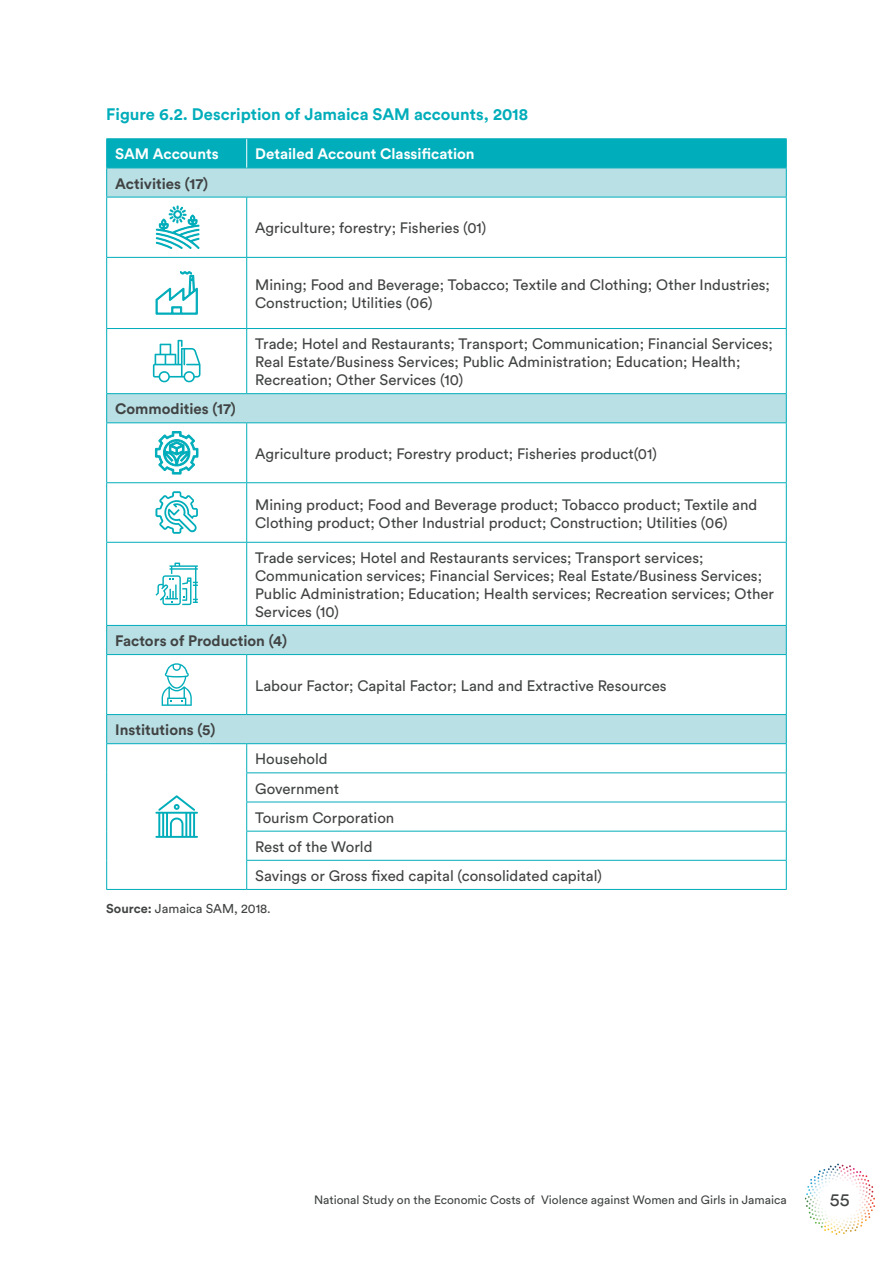
<style>
.page{position:relative;width:893px;height:1263px;background:#fff}
.page>*{position:absolute;margin:0;border:0;box-sizing:border-box;transform-origin:0 0}
.t1{font:18px "Circular Std";color:#414343}
.t2{font:700 16.5px "Circular Std";color:#00adba}
.t3{font:15px/18px "Circular Std";color:#414343}
.t4{font:700 15px "Circular Std";color:#414343}
.t5{font:700 15px "Circular Std";color:#fff}
.t6{font:12.75px "Circular Std";color:#414343}
.t7{font:12px "Circular Std";color:#414343}
.s1{font-weight:700}
</style>
<div class="page">
<svg style="left:805px;top:1163px;width:69px;height:72px"></svg>
<svg style="left:107px;top:198px;width:679px;height:545px"></svg>
<hr style="left:106px;top:138px;width:141px;height:1px;background:#00adba">
<hr style="left:247px;top:138px;width:540px;height:1px;background:#00adba">
<hr style="left:106px;top:197px;width:141px;height:1px;background:#00adba">
<hr style="left:106px;top:197px;width:1px;height:60px;background:#00adba">
<hr style="left:247px;top:197px;width:540px;height:1px;background:#00adba">
<hr style="left:246px;top:197px;width:1px;height:60px;background:#00adba">
<hr style="left:786px;top:197px;width:1px;height:60px;background:#00adba">
<hr style="left:106px;top:257px;width:141px;height:1px;background:#00adba">
<hr style="left:106px;top:258px;width:1px;height:70px;background:#00adba">
<hr style="left:247px;top:257px;width:540px;height:1px;background:#00adba">
<hr style="left:246px;top:258px;width:1px;height:70px;background:#00adba">
<hr style="left:786px;top:258px;width:1px;height:70px;background:#00adba">
<hr style="left:106px;top:328px;width:141px;height:1px;background:#00adba">
<hr style="left:106px;top:329px;width:1px;height:64px;background:#00adba">
<hr style="left:247px;top:328px;width:540px;height:1px;background:#00adba">
<hr style="left:246px;top:329px;width:1px;height:64px;background:#00adba">
<hr style="left:786px;top:329px;width:1px;height:64px;background:#00adba">
<hr style="left:106px;top:393px;width:141px;height:1px;background:#00adba">
<svg style="left:106px;top:394px;width:1px;height:28px"></svg>
<hr style="left:247px;top:393px;width:540px;height:1px;background:#00adba">
<svg style="left:786px;top:394px;width:1px;height:28px"></svg>
<hr style="left:106px;top:422px;width:141px;height:1px;background:#00adba">
<hr style="left:106px;top:423px;width:1px;height:59px;background:#00adba">
<hr style="left:247px;top:422px;width:540px;height:1px;background:#00adba">
<hr style="left:246px;top:423px;width:1px;height:59px;background:#00adba">
<hr style="left:786px;top:423px;width:1px;height:59px;background:#00adba">
<hr style="left:106px;top:482px;width:141px;height:1px;background:#00adba">
<hr style="left:106px;top:483px;width:1px;height:59px;background:#00adba">
<hr style="left:247px;top:482px;width:540px;height:1px;background:#00adba">
<hr style="left:246px;top:483px;width:1px;height:59px;background:#00adba">
<hr style="left:786px;top:483px;width:1px;height:59px;background:#00adba">
<hr style="left:106px;top:542px;width:141px;height:1px;background:#00adba">
<hr style="left:106px;top:543px;width:1px;height:82px;background:#00adba">
<hr style="left:247px;top:542px;width:540px;height:1px;background:#00adba">
<hr style="left:246px;top:543px;width:1px;height:82px;background:#00adba">
<hr style="left:786px;top:543px;width:1px;height:82px;background:#00adba">
<hr style="left:106px;top:625px;width:141px;height:1px;background:#00adba">
<svg style="left:106px;top:626px;width:1px;height:28px"></svg>
<hr style="left:247px;top:625px;width:540px;height:1px;background:#00adba">
<svg style="left:786px;top:626px;width:1px;height:28px"></svg>
<hr style="left:106px;top:654px;width:141px;height:1px;background:#00adba">
<hr style="left:106px;top:655px;width:1px;height:59px;background:#00adba">
<hr style="left:247px;top:654px;width:540px;height:1px;background:#00adba">
<hr style="left:246px;top:655px;width:1px;height:59px;background:#00adba">
<hr style="left:786px;top:655px;width:1px;height:59px;background:#00adba">
<hr style="left:106px;top:714px;width:141px;height:1px;background:#00adba">
<hr style="left:247px;top:714px;width:540px;height:1px;background:#00adba">
<hr style="left:106px;top:743px;width:141px;height:1px;background:#00adba">
<svg style="left:106px;top:715px;width:1px;height:174px"></svg>
<hr style="left:106px;top:889px;width:141px;height:1px;background:#00adba">
<hr style="left:247px;top:743px;width:540px;height:1px;background:#00adba">
<hr style="left:246px;top:772px;width:541px;height:1px;background:#00adba">
<hr style="left:246px;top:802px;width:541px;height:1px;background:#00adba">
<hr style="left:246px;top:831px;width:541px;height:1px;background:#00adba">
<hr style="left:246px;top:860px;width:541px;height:1px;background:#00adba">
<svg style="left:246px;top:744px;width:1px;height:145px"></svg>
<svg style="left:786px;top:715px;width:1px;height:174px"></svg>
<hr style="left:247px;top:889px;width:540px;height:1px;background:#00adba">
<svg style="left:106px;top:139px;width:681px;height:58px;background:#59c5ce"></svg>
<svg style="left:155px;top:206px;width:45px;height:109px"></svg>
<svg style="left:153px;top:340px;width:47px;height:44px"></svg>
<svg style="left:155px;top:431px;width:43px;height:43px"></svg>
<svg style="left:155px;top:491px;width:43px;height:43px"></svg>
<svg style="left:156px;top:563px;width:42px;height:42px"></svg>
<svg style="left:162px;top:663px;width:30px;height:43px"></svg>
<svg style="left:155px;top:795px;width:43px;height:43px"></svg>
<p class="t2" style="left:106px;top:103px;width:423px">Figure 6.2. Description of Jamaica SAM accounts, 2018</p>
<p class="t5" style="left:115px;top:144px;width:105px">SAM Accounts</p>
<p class="t5" style="left:255px;top:144px;width:221px">Detailed Account Classification</p>
<p class="t4" style="left:115px;top:174px;width:94px">Activities (17)</p>
<p class="t3" style="left:255px;top:219px;width:233px">Agriculture; forestry; Fisheries (01)</p>
<p class="t4" style="left:115px;top:399px;width:122px">Commodities (17)</p>
<p class="t3" style="left:255px;top:276px;width:516px">Mining; Food and Beverage; Tobacco; Textile and Clothing; Other Industries;<br>Construction; Utilities (06)</p>
<p class="t3" style="left:255px;top:335px;width:519px">Trade; Hotel and Restaurants; Transport; Communication; Financial Services;<br>Real Estate/Business Services; Public Administration; Education; Health;<br>Recreation; Other Services (10)</p>
<p class="t3" style="left:255px;top:444px;width:403px">Agriculture product; Forestry product; Fisheries product(01)</p>
<p class="t3" style="left:255px;top:495px;width:504px">Mining product; Food and Beverage product; Tobacco product; Textile and<br>Clothing product; Other Industrial product; Construction; Utilities (06)</p>
<p class="t3" style="left:255px;top:548px;width:520px">Trade services; Hotel and Restaurants services; Transport services; Communication services; Financial Services; Real Estate/Business Services; Public Administration; Education; Health services; Recreation services; Other Services (10)</p>
<p class="t4" style="left:115px;top:631px;width:173px">Factors of Production (4)</p>
<p class="t3" style="left:255px;top:676px;width:413px">Labour Factor; Capital Factor; Land and Extractive Resources</p>
<p class="t4" style="left:115px;top:720px;width:102px">Institutions (5)</p>
<p class="t3" style="left:255px;top:744px;width:348px;line-height:29.1px">Household<br>Government<br>Tourism Corporation<br>Rest of the World<br>Savings or Gross fixed capital (consolidated capital)</p>
<p class="t6" style="left:106px;top:901px;width:166px"><span class="s1">Source:</span> Jamaica SAM, 2018.</p>
<p class="t7" style="left:314px;top:1192px;width:474px">National Study on the Economic Costs of Violence against Women and Girls in Jamaica</p>
<p class="t1" style="left:830px;top:1189px;width:21px">55</p>
</div>
